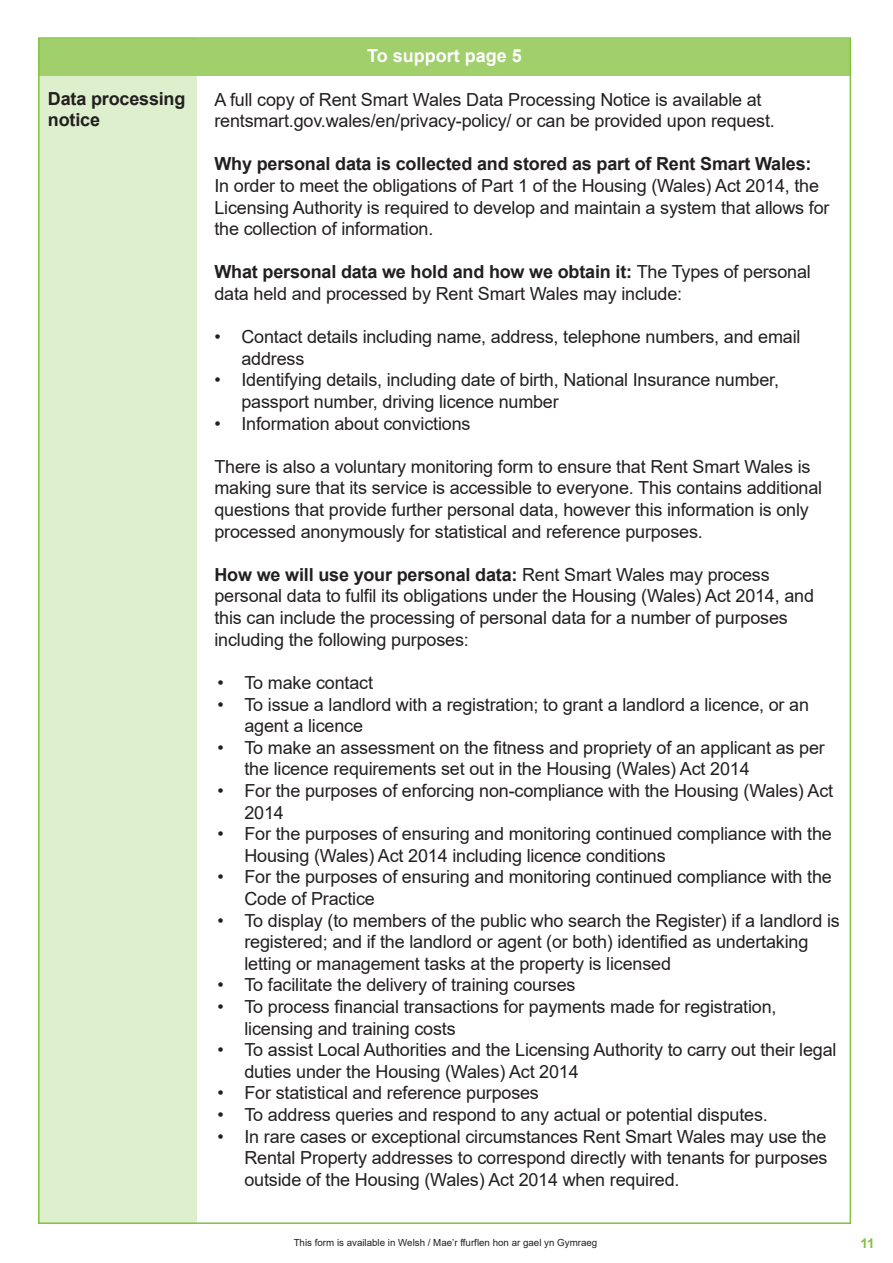
<style>
.page{position:relative;width:893px;height:1263px;background:#fff}
.page>*{position:absolute;margin:0;border:0;box-sizing:border-box;transform-origin:0 0}
.t1{font:18px/21.6px "Arial";letter-spacing:-.01em;color:#231f20}
.t2{font:700 18px/21px "Arial";letter-spacing:-.01em;color:#231f20}
.t3{font:700 18px "Arial";color:#fff}
.t4{font:700 13.5px "Arial";color:#81c340}
.t5{font:9.75px "Arial";color:#231f20}
.s1{font-weight:700}
</style>
<div class="page">
<div style="left:38px;top:38px;width:159px;height:1185px;background:#ddefcc"></div>
<div style="left:39px;top:39px;width:811px;height:37px;background:#a0cf6b"></div>
<p class="t2" style="left:48px;top:88px;width:139px">Data processing notice</p>
<p class="t3" style="left:367px;top:43px;width:156px">To support page 5</p>
<p class="t1" style="left:214px;top:88px;width:562px">A full copy of Rent Smart Wales Data Processing Notice is available at rentsmart.gov.wales/en/privacy-policy/ or can be provided upon request.</p>
<p class="t2" style="left:214px;top:154px;width:599px">Why personal data is collected and stored as part of Rent Smart Wales:</p>
<p class="t1" style="left:214px;top:175px;width:617px">In order to meet the obligations of Part 1 of the Housing (Wales) Act 2014, the<br>Licensing Authority is required to develop and maintain a system that allows for the collection of information.</p>
<p class="t1" style="left:214px;top:261px;width:598px"><span class="s1">What personal data we hold and how we obtain it:</span> The Types of personal data held and processed by Rent Smart Wales may include:</p>
<p class="t1" style="left:241px;top:326px;width:561px;text-indent:-27px">• Contact details including name, address, telephone numbers, and email address</p>
<p class="t1" style="left:241px;top:369px;width:539px;text-indent:-27px">• Identifying details, including date of birth, National Insurance number, passport number, driving licence number</p>
<p class="t1" style="left:214px;top:412px;width:258px">• Information about convictions</p>
<p class="t1" style="left:214px;top:456px;width:609px">There is also a voluntary monitoring form to ensure that Rent Smart Wales is making sure that its service is accessible to everyone. This contains additional questions that provide further personal data, however this information is only processed anonymously for statistical and reference purposes.</p>
<p class="t1" style="left:214px;top:564px;width:601px"><span class="s1">How we will use your personal data:</span> Rent Smart Wales may process personal data to fulfil its obligations under the Housing (Wales) Act 2014, and this can include the processing of personal data for a number of purposes including the following purposes:</p>
<p class="t1" style="left:217px;top:672px;width:157px">• To make contact</p>
<p class="t1" style="left:244px;top:693px;width:566px;text-indent:-27px">• To issue a landlord with a registration; to grant a landlord a licence, or an agent a licence</p>
<p class="t1" style="left:244px;top:736px;width:582px;text-indent:-27px">• To make an assessment on the fitness and propriety of an applicant as per the licence requirements set out in the Housing (Wales) Act 2014</p>
<p class="t1" style="left:244px;top:780px;width:590px;text-indent:-27px">• For the purposes of enforcing non-compliance with the Housing (Wales) Act<br>2014</p>
<p class="t1" style="left:244px;top:823px;width:589px;text-indent:-27px">• For the purposes of ensuring and monitoring continued compliance with the<br>Housing (Wales) Act 2014 including licence conditions</p>
<p class="t1" style="left:244px;top:866px;width:589px;text-indent:-27px">• For the purposes of ensuring and monitoring continued compliance with the<br>Code of Practice</p>
<p class="t1" style="left:244px;top:909px;width:597px;text-indent:-27px">• To display (to members of the public who search the Register) if a landlord is registered; and if the landlord or agent (or both) identified as undertaking letting or management tasks at the property is licensed</p>
<p class="t1" style="left:217px;top:974px;width:360px">• To facilitate the delivery of training courses</p>
<p class="t1" style="left:244px;top:996px;width:533px;text-indent:-27px">• To process financial transactions for payments made for registration, licensing and training costs</p>
<p class="t1" style="left:244px;top:1039px;width:594px;text-indent:-27px">• To assist Local Authorities and the Licensing Authority to carry out their legal duties under the Housing (Wales) Act 2014</p>
<p class="t1" style="left:217px;top:1082px;width:323px">• For statistical and reference purposes</p>
<p class="t1" style="left:217px;top:1104px;width:552px">• To address queries and respond to any actual or potential disputes.</p>
<p class="t1" style="left:244px;top:1125px;width:585px;text-align:justify;text-indent:-27px">• In rare cases or exceptional circumstances Rent Smart Wales may use the Rental Property addresses to correspond directly with tenants for purposes outside of the Housing (Wales) Act 2014 when required.</p>
<p class="t5" style="left:294px;top:1236px;width:305px">This form is available in Welsh / Mae’r ffurflen hon ar gael yn Gymraeg</p>
<p class="t4" style="left:860px;top:1234px;width:16px">11</p>
</div>
